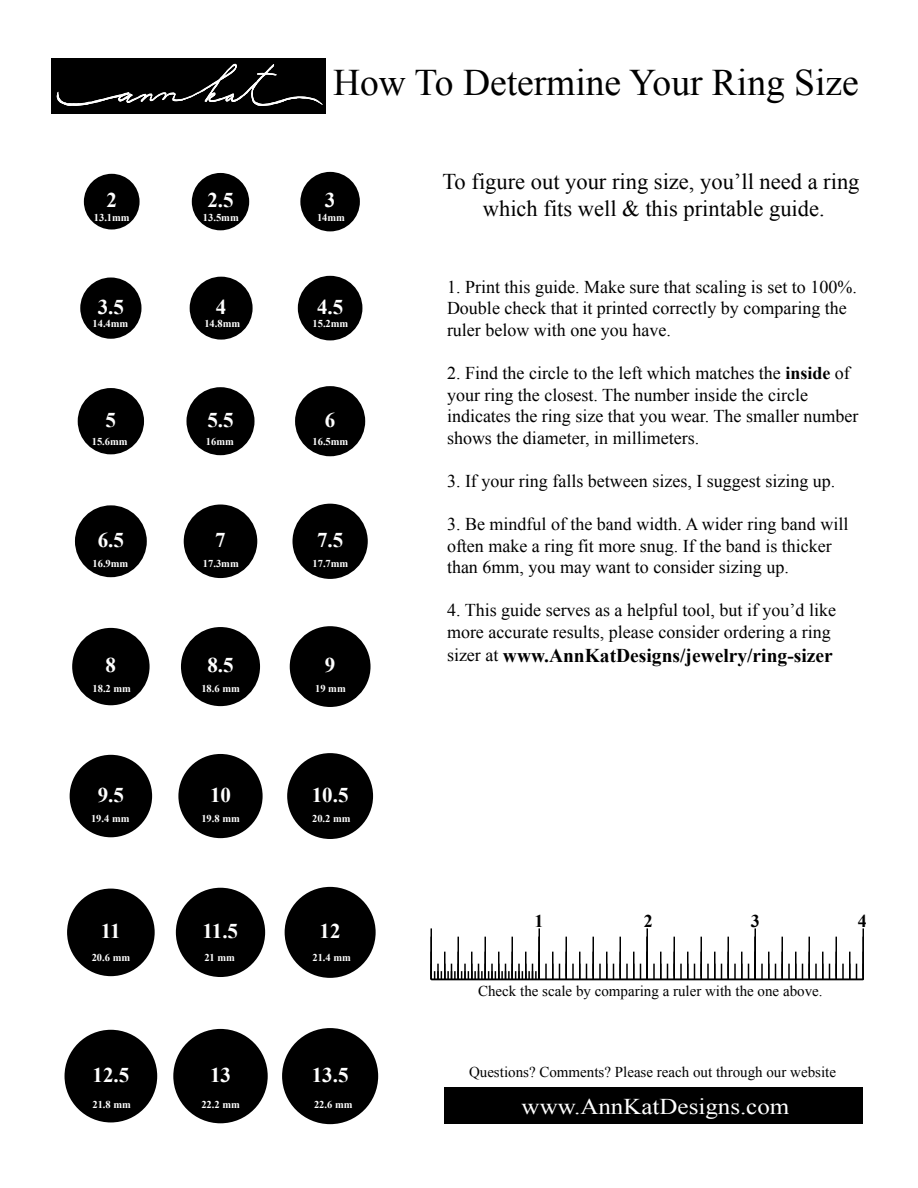
<style>
.page{position:relative;width:918px;height:1188px;background:#fff}
.page>*{position:absolute;margin:0;border:0;box-sizing:border-box;transform-origin:0 0}
.t1{font:37.5px "Times New Roman";color:#000}
.t2{font:22.5px/27px "Times New Roman";color:#000;text-align:center}
.t3{font:22.5px "Times New Roman";color:#fff;scale:1.11 1}
.t4{font:700 21px "Times New Roman";color:#fff}
.t5{font:700 19.5px "Times New Roman";color:#000}
.t6{font:18px/21.6px "Times New Roman";color:#000}
.t7{font:700 18px "Times New Roman";color:#000}
.t8{font:15px "Times New Roman";color:#000}
.t9{font:700 10.5px "Times New Roman";color:#fff}
.s1{font-weight:700}
.s2{font-weight:400;font-size:18px}
</style>
<div class="page">
<div style="left:52px;top:58px;width:274px;height:55px;background:#000"></div>
<svg style="left:57px;top:64px;width:266px;height:42px"></svg>
<div style="left:84px;top:174px;width:56px;height:56px;background:#000;border-radius:50%"></div>
<div style="left:192px;top:173px;width:57px;height:57px;background:#000;border-radius:50%"></div>
<div style="left:80px;top:278px;width:61px;height:61px;background:#000;border-radius:50%"></div>
<div style="left:300px;top:172px;width:60px;height:59px;background:#000;border-radius:50%"></div>
<div style="left:190px;top:277px;width:63px;height:63px;background:#000;border-radius:50%"></div>
<div style="left:298px;top:276px;width:64px;height:64px;background:#000;border-radius:50%"></div>
<div style="left:78px;top:388px;width:66px;height:66px;background:#000;border-radius:50%"></div>
<div style="left:186px;top:387px;width:69px;height:68px;background:#000;border-radius:50%"></div>
<div style="left:295px;top:386px;width:70px;height:70px;background:#000;border-radius:50%"></div>
<div style="left:75px;top:505px;width:72px;height:72px;background:#000;border-radius:50%"></div>
<div style="left:184px;top:505px;width:73px;height:73px;background:#000;border-radius:50%"></div>
<div style="left:293px;top:504px;width:75px;height:75px;background:#000;border-radius:50%"></div>
<div style="left:72px;top:628px;width:78px;height:77px;background:#000;border-radius:50%"></div>
<div style="left:181px;top:627px;width:79px;height:79px;background:#000;border-radius:50%"></div>
<div style="left:290px;top:626px;width:81px;height:81px;background:#000;border-radius:50%"></div>
<div style="left:70px;top:755px;width:82px;height:82px;background:#000;border-radius:50%"></div>
<div style="left:178px;top:754px;width:85px;height:84px;background:#000;border-radius:50%"></div>
<div style="left:287px;top:753px;width:86px;height:86px;background:#000;border-radius:50%"></div>
<div style="left:67px;top:889px;width:88px;height:87px;background:#000;border-radius:50%"></div>
<div style="left:176px;top:888px;width:89px;height:89px;background:#000;border-radius:50%"></div>
<div style="left:285px;top:887px;width:91px;height:91px;background:#000;border-radius:50%"></div>
<div style="left:65px;top:1030px;width:92px;height:92px;background:#000;border-radius:50%"></div>
<div style="left:173px;top:1029px;width:95px;height:94px;background:#000;border-radius:50%"></div>
<div style="left:282px;top:1028px;width:96px;height:96px;background:#000;border-radius:50%"></div>
<hr style="left:431px;top:979px;width:108px;height:1px;background:#000">
<hr style="left:512px;top:937px;width:1px;height:39px;background:#000">
<hr style="left:484px;top:937px;width:2px;height:39px;background:#000">
<hr style="left:458px;top:937px;width:1px;height:39px;background:#000">
<hr style="left:430px;top:928px;width:2px;height:51px;background:#000">
<hr style="left:754px;top:928px;width:2px;height:51px;background:#000">
<hr style="left:646px;top:928px;width:2px;height:51px;background:#000">
<hr style="left:538px;top:928px;width:2px;height:51px;background:#000">
<hr style="left:862px;top:928px;width:2px;height:51px;background:#000">
<hr style="left:539px;top:979px;width:108px;height:1px;background:#000">
<svg style="left:586px;top:964px;width:28px;height:15px"></svg>
<svg style="left:430px;top:952px;width:130px;height:27px"></svg>
<hr style="left:538px;top:952px;width:2px;height:27px;background:#000">
<svg style="left:620px;top:952px;width:14px;height:27px"></svg>
<hr style="left:606px;top:952px;width:2px;height:27px;background:#000">
<hr style="left:592px;top:952px;width:2px;height:27px;background:#000">
<svg style="left:566px;top:952px;width:14px;height:27px"></svg>
<hr style="left:552px;top:952px;width:2px;height:27px;background:#000">
<hr style="left:620px;top:937px;width:1px;height:39px;background:#000">
<hr style="left:592px;top:937px;width:2px;height:39px;background:#000">
<hr style="left:566px;top:937px;width:1px;height:39px;background:#000">
<hr style="left:647px;top:979px;width:108px;height:1px;background:#000">
<svg style="left:694px;top:964px;width:28px;height:15px"></svg>
<svg style="left:640px;top:964px;width:28px;height:15px"></svg>
<hr style="left:646px;top:952px;width:2px;height:27px;background:#000">
<svg style="left:728px;top:952px;width:14px;height:27px"></svg>
<hr style="left:714px;top:952px;width:2px;height:27px;background:#000">
<hr style="left:700px;top:952px;width:2px;height:27px;background:#000">
<svg style="left:674px;top:952px;width:14px;height:27px"></svg>
<hr style="left:660px;top:952px;width:2px;height:27px;background:#000">
<hr style="left:728px;top:937px;width:1px;height:39px;background:#000">
<hr style="left:700px;top:937px;width:2px;height:39px;background:#000">
<hr style="left:674px;top:937px;width:1px;height:39px;background:#000">
<hr style="left:755px;top:979px;width:108px;height:1px;background:#000">
<svg style="left:802px;top:964px;width:28px;height:15px"></svg>
<svg style="left:748px;top:964px;width:28px;height:15px"></svg>
<svg style="left:856px;top:964px;width:6px;height:15px"></svg>
<hr style="left:754px;top:952px;width:2px;height:27px;background:#000">
<svg style="left:836px;top:952px;width:14px;height:27px"></svg>
<hr style="left:822px;top:952px;width:2px;height:27px;background:#000">
<hr style="left:808px;top:952px;width:2px;height:27px;background:#000">
<svg style="left:782px;top:952px;width:14px;height:27px"></svg>
<hr style="left:768px;top:952px;width:2px;height:27px;background:#000">
<hr style="left:836px;top:937px;width:1px;height:39px;background:#000">
<hr style="left:808px;top:937px;width:2px;height:39px;background:#000">
<hr style="left:782px;top:937px;width:1px;height:39px;background:#000">
<div style="left:444px;top:1087px;width:418px;height:37px;background:#000"></div>
<h1 class="t1" style="left:333px;top:58px;width:527px">How To Determine Your Ring Size</h1>
<p class="t4" style="left:106px;top:186px;width:12px">2</p>
<p class="t4" style="left:207px;top:186px;width:28px">2.5</p>
<p class="t4" style="left:325px;top:186px;width:12px">3</p>
<p class="t9" style="left:94px;top:210px;width:37px">13.1mm</p>
<p class="t9" style="left:203px;top:210px;width:37px">13.5mm</p>
<p class="t9" style="left:317px;top:210px;width:29px">14mm</p>
<p class="t4" style="left:98px;top:292px;width:28px">3.5</p>
<p class="t4" style="left:216px;top:292px;width:12px">4</p>
<p class="t4" style="left:317px;top:292px;width:28px">4.5</p>
<p class="t9" style="left:93px;top:317px;width:37px">14.4mm</p>
<p class="t9" style="left:204px;top:317px;width:37px">14.8mm</p>
<p class="t9" style="left:313px;top:317px;width:37px">15.2mm</p>
<p class="t4" style="left:106px;top:405px;width:12px">5</p>
<p class="t4" style="left:207px;top:405px;width:28px">5.5</p>
<p class="t4" style="left:325px;top:405px;width:12px">6</p>
<p class="t9" style="left:92px;top:434px;width:37px">15.6mm</p>
<p class="t9" style="left:206px;top:434px;width:29px">16mm</p>
<p class="t9" style="left:313px;top:434px;width:37px">16.5mm</p>
<p class="t4" style="left:98px;top:525px;width:28px">6.5</p>
<p class="t4" style="left:215px;top:525px;width:12px">7</p>
<p class="t4" style="left:317px;top:525px;width:28px">7.5</p>
<p class="t9" style="left:93px;top:556px;width:37px">16.9mm</p>
<p class="t9" style="left:203px;top:556px;width:37px">17.3mm</p>
<p class="t9" style="left:313px;top:556px;width:37px">17.7mm</p>
<p class="t4" style="left:106px;top:651px;width:12px">8</p>
<p class="t4" style="left:207px;top:651px;width:28px">8.5</p>
<p class="t4" style="left:325px;top:651px;width:12px">9</p>
<p class="t9" style="left:93px;top:682px;width:40px">18.2 mm</p>
<p class="t9" style="left:201px;top:682px;width:40px">18.6 mm</p>
<p class="t9" style="left:315px;top:682px;width:32px">19 mm</p>
<p class="t4" style="left:98px;top:780px;width:28px">9.5</p>
<p class="t4" style="left:210px;top:780px;width:22px">10</p>
<p class="t4" style="left:312px;top:780px;width:38px">10.5</p>
<p class="t9" style="left:91px;top:811px;width:40px">19.4 mm</p>
<p class="t9" style="left:201px;top:811px;width:40px">19.8 mm</p>
<p class="t9" style="left:312px;top:811px;width:40px">20.2 mm</p>
<p class="t4" style="left:101px;top:916px;width:21px">11</p>
<p class="t4" style="left:203px;top:916px;width:37px">11.5</p>
<p class="t4" style="left:320px;top:916px;width:22px">12</p>
<p class="t9" style="left:92px;top:951px;width:40px">20.6 mm</p>
<p class="t9" style="left:204px;top:951px;width:32px">21 mm</p>
<p class="t9" style="left:312px;top:951px;width:40px">21.4 mm</p>
<p class="t4" style="left:93px;top:1060px;width:38px">12.5</p>
<p class="t4" style="left:210px;top:1060px;width:22px">13</p>
<p class="t4" style="left:312px;top:1060px;width:38px">13.5</p>
<p class="t9" style="left:92px;top:1098px;width:40px">21.8 mm</p>
<p class="t9" style="left:201px;top:1098px;width:40px">22.2 mm</p>
<p class="t9" style="left:314px;top:1098px;width:40px">22.6 mm</p>
<p class="t2" style="left:442px;top:167px;width:419px">To figure out your ring size, you’ll need a ring which fits well &amp; this printable guide.</p>
<p class="t6" style="left:447px;top:275px;width:411px">1. Print this guide. Make sure that scaling is set to 100%.<br>Double check that it printed correctly by comparing the ruler below with one you have.</p>
<p class="t6" style="left:447px;top:362px;width:413px">2. Find the circle to the left which matches the <span class="s1">inside</span> of your ring the closest. The number inside the circle indicates the ring size that you wear. The smaller number shows the diameter, in millimeters.</p>
<p class="t6" style="left:447px;top:470px;width:390px">3. If your ring falls between sizes, I suggest sizing up.</p>
<p class="t6" style="left:447px;top:513px;width:403px">3. Be mindful of the band width. A wider ring band will often make a ring fit more snug. If the band is thicker than 6mm, you may want to consider sizing up.</p>
<p class="t6" style="left:447px;top:599px;width:391px">4. This guide serves as a helpful tool, but if you’d like more accurate results, please consider ordering a ring</p>
<p class="t5" style="left:447px;top:641px;width:387px"><span class="s2">sizer at</span> www.AnnKatDesigns/jewelry/ring-sizer</p>
<p class="t7" style="left:534px;top:908px;width:10px">1</p>
<p class="t7" style="left:644px;top:908px;width:10px">2</p>
<p class="t7" style="left:751px;top:908px;width:10px">3</p>
<p class="t7" style="left:858px;top:908px;width:10px">4</p>
<p class="t8" style="left:478px;top:981px;width:346px">Check the scale by comparing a ruler with the one above.</p>
<p class="t8" style="left:469px;top:1062px;width:369px">Questions? Comments? Please reach out through our website</p>
<p class="t3" style="left:522px;top:1091px;width:243px">www.AnnKatDesigns.com</p>
</div>
